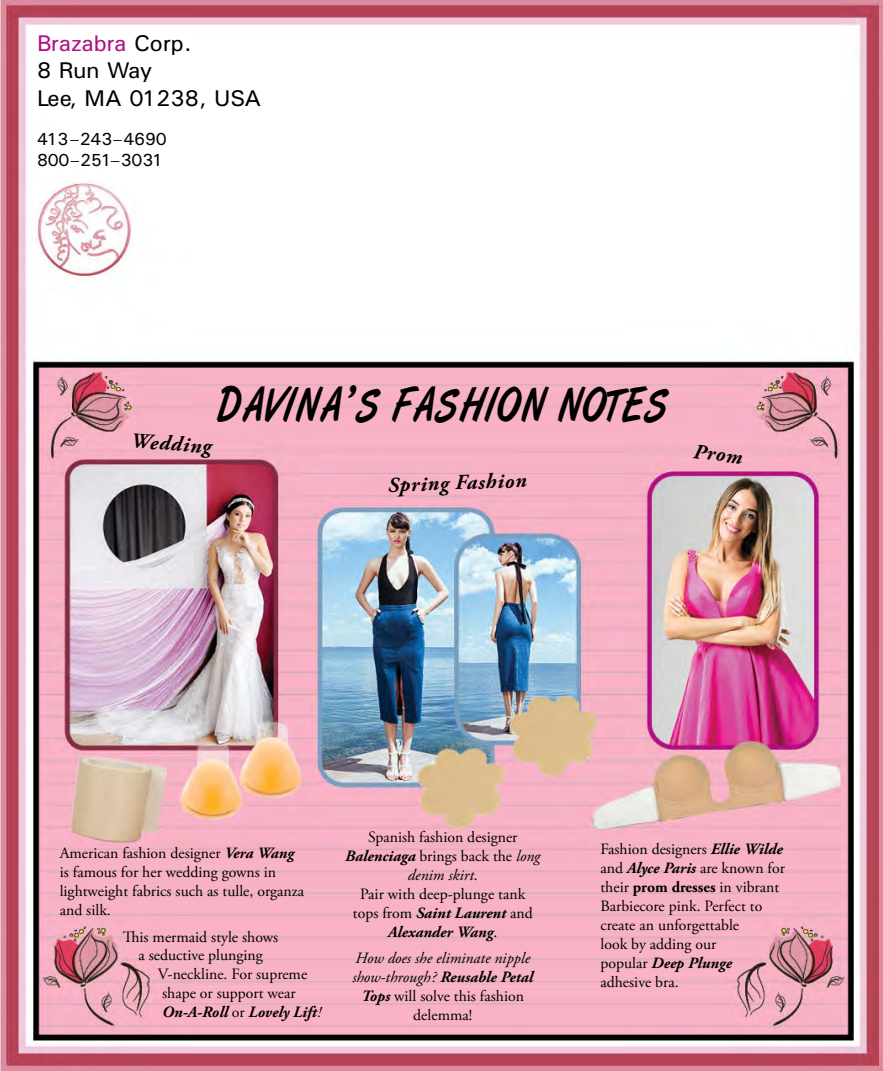
<style>
.page{position:relative;width:883px;height:1071px;background:#fff}
.page>*{position:absolute;margin:0;border:0;box-sizing:border-box;transform-origin:0 0}
.t1{font:47.6px "Art Brush";letter-spacing:.07em;color:#000;scale:.79 1}
.t2{font:22.75px/27.3px "Univers";color:#000}
.t3{font:italic 700 21px "Adobe Garamond Pro";color:#000}
.t4{font:17.5px/21px "Univers";letter-spacing:-.01em;color:#000}
.t5{font:15.75px/18.9px "Adobe Garamond Pro";color:#000}
.t6{font:italic 15.75px/18.9px "Adobe Garamond Pro";color:#000;text-align:center}
.t7{font:italic 700 15.75px "Adobe Garamond Pro";color:#000}
.s1{color:#b11081}
.s2{font-weight:700;font-style:italic}
.s3{font-weight:400;font-style:normal}
.s4{font-weight:400}
.s5{font-style:italic}
.s6{font-weight:700}
.s7{font-style:normal}
</style>
<div class="page">
<img style="left:0;top:0;width:882px;height:1071px">
<h2 class="t2" style="left:37px;top:31px;width:226px"><span class="s1">Brazabra</span> Corp.<br>8 Run Way<br>Lee, MA 01238, USA</h2>
<p class="t4" style="left:37px;top:130px;width:131px">413–243–4690<br>800–251–3031</p>
<h1 class="t1" style="left:218px;top:378px;width:568px">DAVINA’S FASHION NOTES</h1>
<h3 class="t3" style="left:132px;top:428px;width:82px;rotate:4deg">Wedding</h3>
<h3 class="t3" style="left:387px;top:472px;width:140px;rotate:-2deg">Spring Fashion</h3>
<h3 class="t3" style="left:695px;top:438px;width:51px;rotate:7deg">Prom</h3>
<p class="t5" style="left:60px;top:845px;width:246px">American fashion designer <span class="s2">Vera Wang </span>is famous for her wedding gowns in lightweight fabrics such as tulle, organza and silk.</p>
<p class="t5" style="left:123px;top:929px;width:157px">This mermaid style shows</p>
<p class="t5" style="left:138px;top:947px;width:126px">a seductive plunging</p>
<p class="t5" style="left:158px;top:966px;width:151px">V-neckline. For supreme</p>
<p class="t5" style="left:162px;top:985px;width:135px">shape or support wear</p>
<p class="t7" style="left:162px;top:1003px;width:160px">On-A-Roll <span class="s3">or</span> Lovely Lift<span class="s4">!</span></p>
<p class="t5" style="left:345px;top:829px;width:196px;text-align:center">Spanish fashion designer<br><span class="s2">Balenciaga</span> brings back the <span class="s5">long denim skirt</span>.<br>Pair with deep-plunge tank<br>tops from <span class="s2">Saint Laurent</span> and<br><span class="s2">Alexander Wang</span>.</p>
<p class="t6" style="left:352px;top:950px;width:182px">How does she eliminate nipple show-through? <span class="s6">Reusable Petal<br>Tops</span> <span class="s7">will solve this fashion delemma!</span></p>
<p class="t5" style="left:600px;top:841px;width:186px">Fashion designers <span class="s2">Ellie Wilde </span>and <span class="s2">Alyce Paris</span> are known for their <span class="s6">prom dresses</span> in vibrant<br>Barbiecore pink. Perfect to create an unforgettable<br>look by adding our<br>popular <span class="s2">Deep Plunge </span>adhesive bra.</p>
</div>
